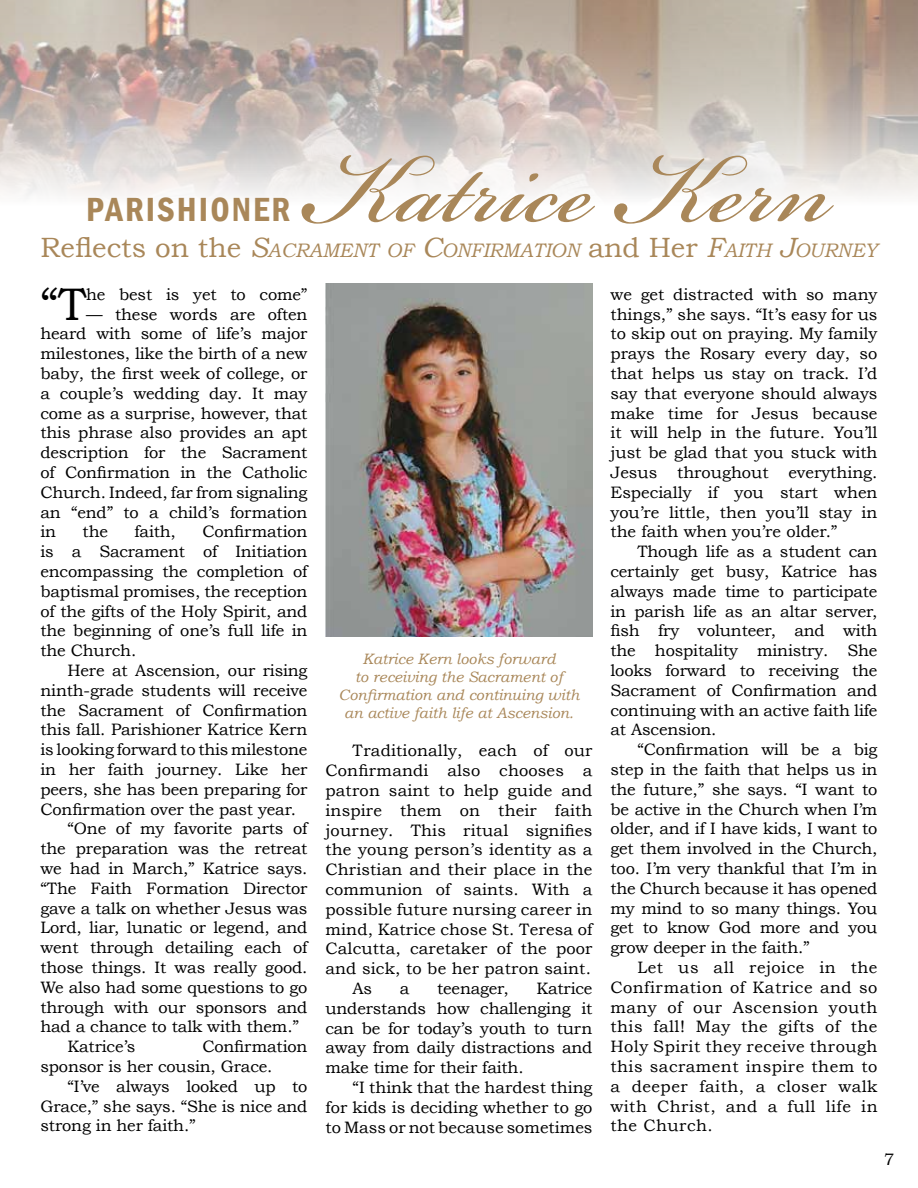
<style>
.page{position:relative;width:918px;height:1188px;background:#fff}
.page>*{position:absolute;margin:0;border:0;box-sizing:border-box;transform-origin:0 0}
.t1{font:155.7px "Bickham Script Pro";color:#a98759}
.Drop{font:45.6px "Bookman Old Style";color:#000}
.t2{font:600 condensed 34.35px "Franklin Gothic";letter-spacing:.06em;color:#a98759}
.t3{font:italic 19.5px "Bookman Old Style";color:#a98759}
.Body{font:16.5px/19.8px "Bookman Old Style";letter-spacing:-.01em;color:#000;text-align:justify}
.Drop-2{font:16.5px/19.8px "Bookman Old Style";letter-spacing:-.01em;color:#000;text-align:justify}
.t4{font:italic 15px/18px "Bookman Old Style";color:#a98759;text-align:center}
.s1{font-style:normal;font-size:27.9px}
.s2{font-size:27.9px}
</style>
<div class="page">
<img style="left:0;top:0;width:918px;height:196px">
<img style="left:326px;top:284px;width:266px;height:352px">
<p class="t1" style="left:305px;top:76px;width:522px">Katrice Kern</p>
<p class="t3" style="left:40px;top:240px;width:838px"><span class="s1">Reflects on the</span> <span class="s2">S</span>ACRAMENT OF <span class="s2">C</span>ONFIRMATION <span class="s1">and Her</span> <span class="s2">F</span>AITH <span class="s2">J</span>OURNEY</p>
<p class="t2" style="left:86px;top:186px;width:206px">PARISHIONER</p>
<p class="Drop" style="left:40px;top:278px;width:48px">“T</p>
<p class="Drop-2" style="left:86px;top:284px;width:223px">he best is yet to come”</p>
<p class="Drop-2" style="left:40px;top:304px;width:269px;text-indent:46px">— these words are often heard with some of life’s major milestones, like the birth of a new baby, the first week of college, or a couple’s wedding day. It may come as a surprise, however, that this phrase also provides an apt description for the Sacrament of Confirmation in the Catholic Church. Indeed, far from signaling an “end” to a child’s formation in</p>
<p class="Drop-2" style="left:40px;top:522px;width:269px;text-indent:162px">Confirmation is a Sacrament of Initiation encompassing the completion of baptismal promises, the reception of the gifts of the Holy Spirit, and the beginning of one’s full life in the Church.</p>
<p class="Body" style="left:40px;top:660px;width:269px;text-indent:27px">Here at Ascension, our rising ninth-grade students will receive the Sacrament of Confirmation this fall. Parishioner Katrice Kern is looking forward to this milestone in her faith journey. Like her peers, she has been preparing for Confirmation over the past year.</p>
<p class="Body" style="left:40px;top:819px;width:269px;text-indent:27px">“One of my favorite parts of the preparation was the retreat we had in March,” Katrice says. “The Faith Formation Director gave a talk on whether Jesus was Lord, liar, lunatic or legend, and went through detailing each of those things. It was really good.<br>We also had some questions to go through with our sponsors and had a chance to talk with them.”</p>
<p class="Body" style="left:68px;top:1037px;width:69px">Katrice’s</p>
<p class="Drop-2" style="left:83px;top:522px;width:27px">the</p>
<p class="Drop-2" style="left:135px;top:522px;width:43px">faith,</p>
<p class="Body" style="left:40px;top:1037px;width:268px;text-indent:162px">Confirmation sponsor is her cousin, Grace.</p>
<p class="Body" style="left:40px;top:1076px;width:268px;text-indent:27px">“I’ve always looked up to Grace,” she says. “She is nice and strong in her faith.”</p>
<p class="t4" style="left:339px;top:649px;width:242px">Katrice Kern looks forward<br>to receiving the Sacrament of<br>Confirmation and continuing with</p>
<p class="t4" style="left:344px;top:703px;width:231px">an active faith life at Ascension.</p>
<p class="Body" style="left:326px;top:741px;width:269px;text-indent:27px">Traditionally, each of our Confirmandi also chooses a patron saint to help guide and inspire them on their faith journey. This ritual signifies the young person’s identity as a Christian and their place in the communion of saints. With a possible future nursing career in mind, Katrice chose St. Teresa of Calcutta, caretaker of the poor and sick, to be her patron saint.</p>
<p class="Body" style="left:352px;top:978px;width:21px">As</p>
<p class="Body" style="left:400px;top:978px;width:11px">a</p>
<p class="Body" style="left:437px;top:978px;width:73px">teenager,</p>
<p class="Body" style="left:326px;top:978px;width:269px;text-indent:211px">Katrice understands how challenging it can be for today’s youth to turn away from daily distractions and make time for their faith.</p>
<p class="Body" style="left:326px;top:1077px;width:269px;text-indent:27px">“I think that the hardest thing for kids is deciding whether to go to Mass or not because sometimes</p>
<p class="Body" style="left:610px;top:284px;width:269px">we get distracted with so many things,” she says. “It’s easy for us to skip out on praying. My family prays the Rosary every day, so that helps us stay on track. I’d say that everyone should always make time for Jesus because it will help in the future. You’ll just be glad that you stuck with Jesus throughout everything.<br>Especially if you start when you’re little, then you’ll stay in the faith when you’re older.”</p>
<p class="Body" style="left:610px;top:542px;width:269px;text-indent:27px">Though life as a student can certainly get busy, Katrice has always made time to participate in parish life as an altar server, fish fry volunteer, and with the hospitality ministry. She looks forward to receiving the Sacrament of Confirmation and continuing with an active faith life at Ascension.</p>
<p class="Body" style="left:610px;top:740px;width:269px;text-indent:27px">“Confirmation will be a big step in the faith that helps us in the future,” she says. “I want to be active in the Church when I’m older, and if I have kids, I want to get them involved in the Church, too. I’m very thankful that I’m in the Church because it has opened my mind to so many things. You get to know God more and you grow deeper in the faith.”</p>
<p class="Body" style="left:610px;top:957px;width:269px;text-indent:27px">Let us all rejoice in the Confirmation of Katrice and so many of our Ascension youth this fall! May the gifts of the Holy Spirit they receive through this sacrament inspire them to a deeper faith, a closer walk with Christ, and a full life in the Church.</p>
<p class="Body" style="left:884px;top:1150px;width:12px">7</p>
</div>
